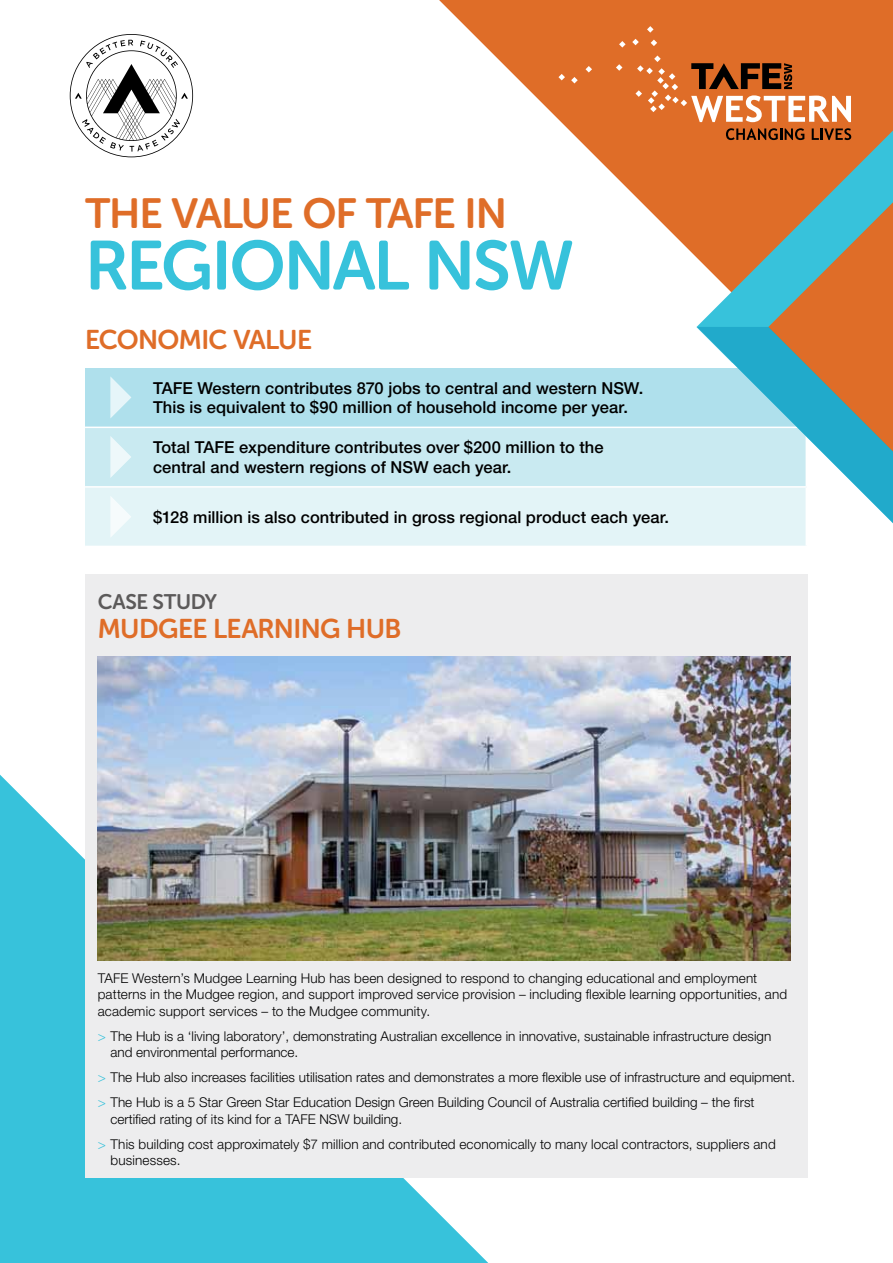
<style>
.page{position:relative;width:893px;height:1263px;background:#fff}
.page>*{position:absolute;margin:0;border:0;box-sizing:border-box;transform-origin:0 0}
.t1{font:69px "Museo Sans Rounded 700";letter-spacing:-.03em;color:#37c2db}
.t2{font:42px "Museo Sans Rounded 700";letter-spacing:-.025em;color:#df6d28}
.t3{font:27px "Museo Sans Rounded 700";letter-spacing:-.02em;color:#df6d28}
.t4{font:21px "Museo Sans Rounded 700";letter-spacing:-.02em;color:#5c5a5a}
.t5{font:500 16.5px/19.5px "Helvetica Neue LT Std";letter-spacing:.005em;color:#000}
.t6{font:300 13.5px/16.5px "Helvetica Neue LT Std";color:#000}
.s1{color:#37c2db}
</style>
<div class="page">
<svg style="left:0;top:775px;width:488px;height:488px;background:#4ac7de"></svg>
<div style="left:85px;top:575px;width:723px;height:603px;background:#ededee"></div>
<img style="left:98px;top:656px;width:693px;height:304px">
<div style="left:85px;top:368px;width:721px;height:59px;background:#afe0ec"></div>
<div style="left:85px;top:427px;width:721px;height:60px;background:#c9eaf1"></div>
<div style="left:85px;top:487px;width:721px;height:59px;background:#e3f4f7"></div>
<hr style="left:85px;top:427px;width:722px;height:1px;background:#fff">
<hr style="left:85px;top:486px;width:722px;height:2px;background:#fff">
<svg style="left:110px;top:497px;width:21px;height:40px"></svg>
<svg style="left:110px;top:436px;width:21px;height:42px"></svg>
<svg style="left:110px;top:377px;width:21px;height:41px"></svg>
<svg style="left:439px;top:0;width:454px;height:427px"></svg>
<svg style="left:647px;top:26px;width:6px;height:7px"></svg>
<svg style="left:651px;top:40px;width:6px;height:6px"></svg>
<svg style="left:632px;top:39px;width:7px;height:6px"></svg>
<svg style="left:619px;top:41px;width:7px;height:7px"></svg>
<svg style="left:558px;top:74px;width:7px;height:6px"></svg>
<svg style="left:571px;top:77px;width:7px;height:6px"></svg>
<svg style="left:585px;top:66px;width:7px;height:7px"></svg>
<svg style="left:616px;top:64px;width:6px;height:7px"></svg>
<svg style="left:726px;top:128px;width:78px;height:3px"></svg>
<svg style="left:812px;top:128px;width:39px;height:3px"></svg>
<svg style="left:635px;top:56px;width:216px;height:66px;background:#cf7a47"></svg>
<svg style="left:697px;top:131px;width:196px;height:196px;background:#aa8963"></svg>
<svg style="left:697px;top:327px;width:196px;height:209px"></svg>
<svg style="left:70px;top:34px;width:123px;height:123px"></svg>
<h2 class="t2" style="left:85px;top:190px;width:304px">TH E VALUE OF TAFE</h2>
<h2 class="t2" style="left:465px;top:190px;width:44px">IN</h2>
<h1 class="t1" style="left:85px;top:227px;width:491px">REGIONAL NSW</h1>
<h3 class="t3" style="left:85px;top:325px;width:228px">ECONOMIC VALUE</h3>
<p class="t5" style="left:153px;top:378px;width:492px">TAFE Western contributes 870 jobs to central and western NSW.<br>This is equivalent to $90 million of household income per year.</p>
<p class="t5" style="left:153px;top:437px;width:452px">Total TAFE expenditure contributes over $200 million to the central and western regions of NSW each year.</p>
<p class="t5" style="left:153px;top:507px;width:517px">$128 million is also contributed in gross regional product each year.</p>
<h3 class="t4" style="left:98px;top:590px;width:121px">CASE STUDY</h3>
<h3 class="t3" style="left:98px;top:614px;width:305px">MUDGEE LEARNING HUB</h3>
<p class="t6" style="left:98px;top:969px;width:691px">TAFE Western’s Mudgee Learning Hub has been designed to respond to changing educational and employment patterns in the Mudgee region, and support improved service provision – including flexible learning opportunities, and academic support services – to the Mudgee community.</p>
<p class="t6" style="left:111px;top:1027px;width:662px;text-indent:-13px"><span class="s1">&gt;</span> The Hub is a ‘living laboratory’, demonstrating Australian excellence in innovative, sustainable infrastructure design and environmental performance.</p>
<p class="t6" style="left:98px;top:1064px;width:699px;line-height:25px"><span class="s1">&gt;</span> The Hub also increases facilities utilisation rates and demonstrates a more flexible use of infrastructure and equipment. <span class="s1">&gt;</span> The Hub is a 5 Star Green Star Education Design Green Building Council of Australia certified building – the first</p>
<p class="t6" style="left:98px;top:1106px;width:679px;line-height:25px;text-indent:13px">certified rating of its kind for a TAFE NSW building.<br><span class="s1">&gt;</span> This building cost approximately $7 million and contributed economically to many local contractors, suppliers and</p>
<p class="t6" style="left:111px;top:1152px;width:71px">businesses.</p>
</div>
